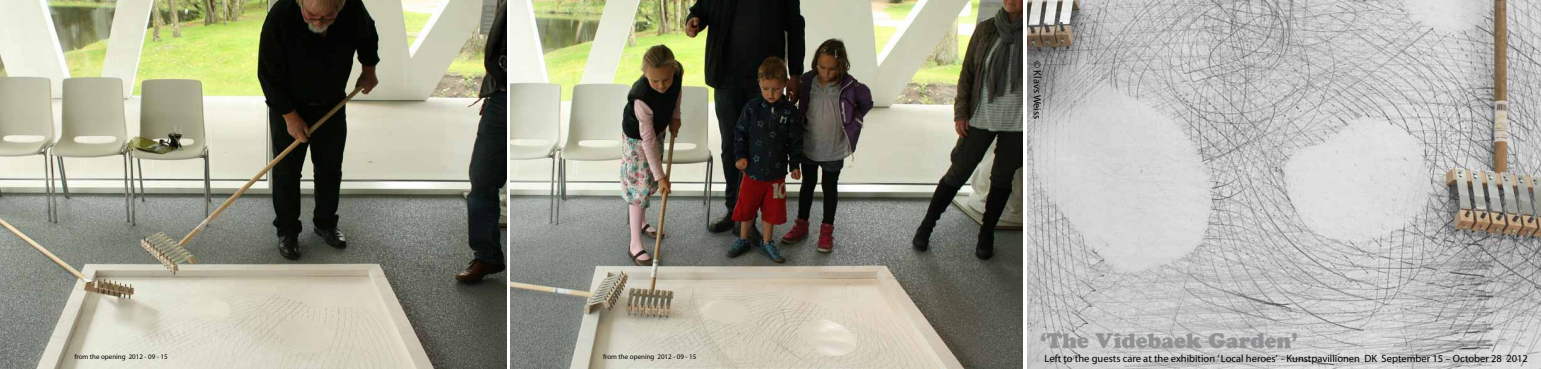
<style>
.page{position:relative;width:1541px;height:369px;background:#fff}
.page>*{position:absolute;margin:0;border:0;box-sizing:border-box;transform-origin:0 0}
.t1{font:21px "Cooper Black Std";color:#8f9193}
.t2{font:10.5px "Myriad Pro";color:#000}
.t3{font:7px "Myriad Pro";color:#000}
</style>
<div class="page">
<img style="left:1027px;top:0;width:513px;height:368px">
<img style="left:0;top:0;width:507px;height:368px">
<img style="left:510px;top:0;width:513px;height:368px">
<p class="t3" style="left:74px;top:352px;width:95px">from the opening 2012 - 09 - 15</p>
<p class="t3" style="left:603px;top:352px;width:95px">from the opening 2012 - 09 - 15</p>
<p class="t2" style="left:1043px;top:61px;width:60px;rotate:90deg">© Klavs Weiss</p>
<h1 class="t1" style="left:1040px;top:327px;width:259px">‘The Videbaek Garden’</h1>
<p class="t2" style="left:1044px;top:351px;width:485px">Left to the guests care at the exhibition ’ Local heroes’ - Kunstpavillionen DK September 15 – October 28 2012</p>
</div>
